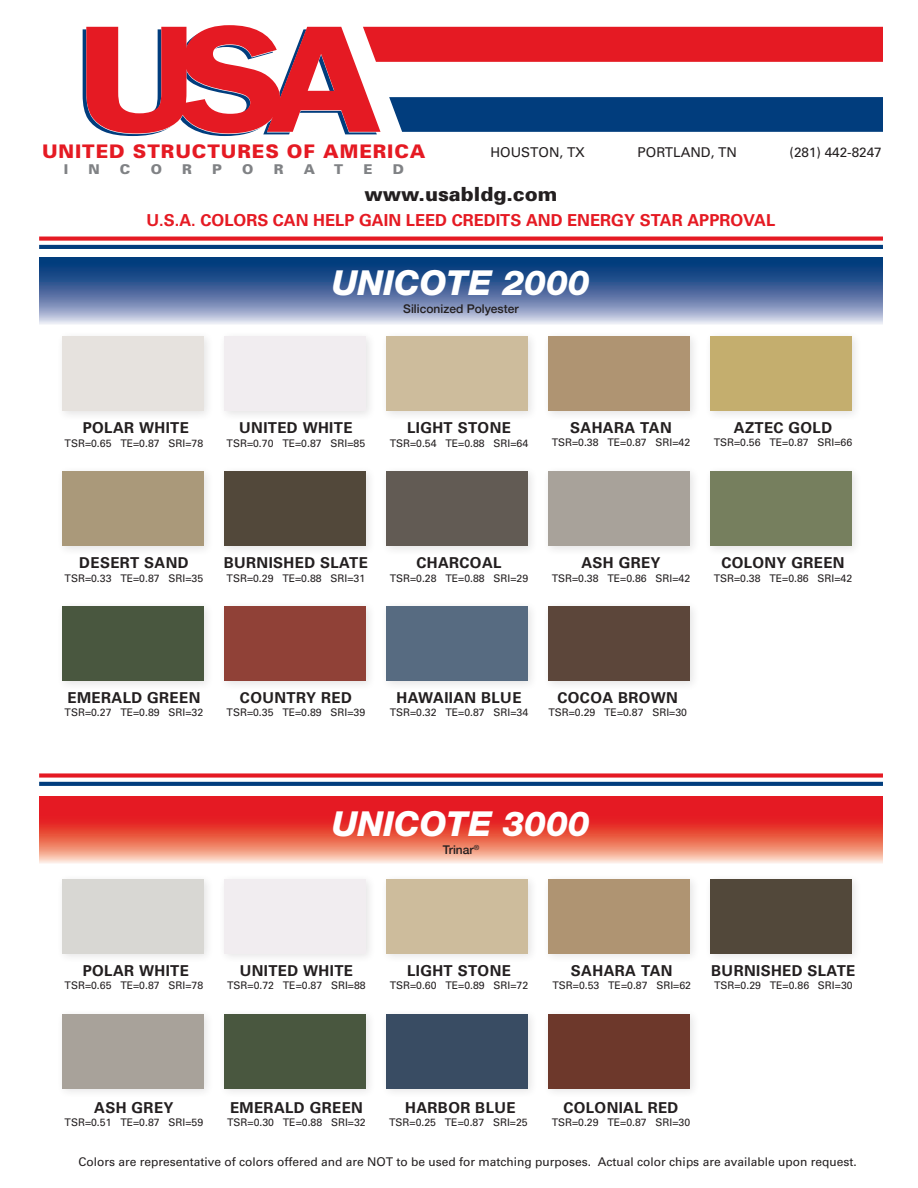
<style>
.page{position:relative;width:918px;height:1188px;background:#fff}
.page>*{position:absolute;margin:0;border:0;box-sizing:border-box;transform-origin:0 0}
.t1{font:italic 800 34.5px "Helvetica Neue";color:#fff}
.t2{font:900 19.5px "Univers";color:#231f20}
.t3{font:900 18.75px "Univers";letter-spacing:.05em;color:#e51a23}
.t4{font:700 16.5px "Univers";color:#e51a23}
.t5{font:700 15px "Univers";letter-spacing:.025em;color:#231f20}
.t6{font:13.5px "Univers";color:#231f20}
.t7{font:900 13.5px "Univers";color:#808285}
.t8{font:12px "Univers";color:#231f20}
.t9{font:500 12px "Helvetica Neue";color:#231f20}
.t10{font:10.5px "Univers";color:#231f20}
</style>
<div class="page">
<svg style="left:39px;top:237px;width:844px;height:4px;background:#e72e36"></svg>
<div style="left:39px;top:773px;width:844px;height:5px;background:#e51a23"></div>
<hr style="left:39px;top:245px;width:844px;height:4px;background:#013d7d">
<svg style="left:39px;top:782px;width:844px;height:4px;background:#05407f"></svg>
<svg style="left:39px;top:796px;width:844px;height:68px;background:#eb584f"></svg>
<svg style="left:39px;top:258px;width:844px;height:66px;background:#5675a6"></svg>
<svg style="left:83px;top:25px;width:800px;height:111px"></svg>
<div style="left:218px;top:331px;width:159px;height:90px;background:#f9f9f9"></div>
<div style="left:225px;top:337px;width:141px;height:74px;background:#f1edf0"></div>
<div style="left:56px;top:331px;width:159px;height:90px;background:#231f20;opacity:.12"></div>
<div style="left:63px;top:337px;width:141px;height:74px;background:#e6e2de"></div>
<div style="left:380px;top:331px;width:159px;height:90px;background:#231f20;opacity:.12"></div>
<div style="left:387px;top:337px;width:141px;height:74px;background:#cdbc9c"></div>
<div style="left:542px;top:331px;width:159px;height:90px;background:#231f20;opacity:.12"></div>
<div style="left:549px;top:337px;width:141px;height:74px;background:#af9472"></div>
<div style="left:704px;top:331px;width:159px;height:90px;background:#231f20;opacity:.12"></div>
<div style="left:711px;top:337px;width:141px;height:74px;background:#c4ae6e"></div>
<div style="left:56px;top:466px;width:159px;height:90px;background:#231f20;opacity:.12"></div>
<div style="left:63px;top:472px;width:141px;height:74px;background:#aa997a"></div>
<div style="left:218px;top:466px;width:159px;height:90px;background:#231f20;opacity:.12"></div>
<div style="left:225px;top:472px;width:141px;height:74px;background:#52483a"></div>
<div style="left:380px;top:466px;width:159px;height:90px;background:#231f20;opacity:.12"></div>
<div style="left:387px;top:472px;width:141px;height:74px;background:#625b54"></div>
<div style="left:542px;top:466px;width:159px;height:90px;background:#231f20;opacity:.12"></div>
<div style="left:549px;top:472px;width:141px;height:74px;background:#a8a29a"></div>
<div style="left:704px;top:466px;width:159px;height:90px;background:#231f20;opacity:.12"></div>
<div style="left:711px;top:472px;width:141px;height:74px;background:#767f5e"></div>
<div style="left:56px;top:601px;width:159px;height:90px;background:#231f20;opacity:.12"></div>
<div style="left:63px;top:607px;width:141px;height:74px;background:#49573f"></div>
<div style="left:218px;top:601px;width:159px;height:90px;background:#231f20;opacity:.12"></div>
<div style="left:225px;top:607px;width:141px;height:74px;background:#904137"></div>
<div style="left:380px;top:601px;width:159px;height:90px;background:#231f20;opacity:.12"></div>
<div style="left:387px;top:607px;width:141px;height:74px;background:#576b81"></div>
<div style="left:542px;top:601px;width:159px;height:90px;background:#231f20;opacity:.12"></div>
<div style="left:549px;top:607px;width:141px;height:74px;background:#5c463a"></div>
<div style="left:56px;top:873px;width:159px;height:91px;background:#231f20;opacity:.12"></div>
<div style="left:63px;top:880px;width:141px;height:74px;background:#d8d7d3"></div>
<div style="left:56px;top:1008px;width:159px;height:91px;background:#231f20;opacity:.12"></div>
<div style="left:63px;top:1015px;width:141px;height:74px;background:#a8a29a"></div>
<div style="left:218px;top:873px;width:159px;height:91px;background:#231f20;opacity:.12"></div>
<div style="left:225px;top:880px;width:141px;height:74px;background:#f1edf0"></div>
<div style="left:218px;top:1008px;width:159px;height:91px;background:#231f20;opacity:.12"></div>
<div style="left:225px;top:1015px;width:141px;height:74px;background:#49573f"></div>
<div style="left:380px;top:873px;width:159px;height:91px;background:#231f20;opacity:.12"></div>
<div style="left:387px;top:880px;width:141px;height:74px;background:#cdbc9c"></div>
<div style="left:380px;top:1008px;width:159px;height:91px;background:#231f20;opacity:.12"></div>
<div style="left:387px;top:1015px;width:141px;height:74px;background:#394c63"></div>
<div style="left:542px;top:873px;width:159px;height:91px;background:#231f20;opacity:.12"></div>
<div style="left:549px;top:880px;width:141px;height:74px;background:#af9472"></div>
<div style="left:542px;top:1008px;width:159px;height:91px;background:#231f20;opacity:.12"></div>
<div style="left:549px;top:1015px;width:141px;height:74px;background:#6d382b"></div>
<div style="left:704px;top:873px;width:159px;height:91px;background:#231f20;opacity:.12"></div>
<div style="left:711px;top:880px;width:141px;height:74px;background:#52483a"></div>
<h3 class="t3" style="left:42px;top:140px;width:385px">UNITED STRUCTURES OF AMERICA</h3>
<p class="t7" style="left:64px;top:161px;width:6px">I</p>
<p class="t7" style="left:88px;top:161px;width:13px">N</p>
<p class="t7" style="left:120px;top:161px;width:12px">C</p>
<p class="t7" style="left:151px;top:161px;width:13px">O</p>
<p class="t7" style="left:182px;top:161px;width:11px">R</p>
<p class="t7" style="left:212px;top:161px;width:11px">P</p>
<p class="t7" style="left:242px;top:161px;width:13px">O</p>
<p class="t7" style="left:274px;top:161px;width:11px">R</p>
<p class="t7" style="left:304px;top:161px;width:13px">A</p>
<p class="t7" style="left:334px;top:161px;width:11px">T</p>
<p class="t7" style="left:363px;top:161px;width:11px">E</p>
<p class="t7" style="left:393px;top:161px;width:13px">D</p>
<p class="t6" style="left:491px;top:144px;width:96px">HOUSTON, TX</p>
<p class="t6" style="left:638px;top:144px;width:101px">PORTLAND, TN</p>
<p class="t6" style="left:790px;top:144px;width:94px">(281) 442-8247</p>
<h2 class="t2" style="left:364px;top:182px;width:194px">www.usabldg.com</h2>
<h3 class="t4" style="left:146px;top:210px;width:630px">U.S.A. COLORS CAN HELP GAIN LEED CREDITS AND ENERGY STAR APPROVAL</h3>
<h1 class="t1" style="left:332px;top:262px;width:259px">UNICOTE 2000</h1>
<p class="t9" style="left:403px;top:299px;width:117px">Siliconized Polyester</p>
<h3 class="t5" style="left:83px;top:419px;width:108px">POLAR WHITE</h3>
<p class="t10" style="left:65px;top:437px;width:140px">TSR=0.65 TE=0.87 SRI=78</p>
<h3 class="t5" style="left:239px;top:419px;width:115px">UNITED WHITE</h3>
<p class="t10" style="left:227px;top:437px;width:140px">TSR=0.70 TE=0.87 SRI=85</p>
<h3 class="t5" style="left:407px;top:419px;width:105px">LIGHT STONE</h3>
<p class="t10" style="left:390px;top:437px;width:140px">TSR=0.54 TE=0.88 SRI=64</p>
<h3 class="t5" style="left:570px;top:419px;width:103px">SAHARA TAN</h3>
<p class="t10" style="left:552px;top:437px;width:140px">TSR=0.38 TE=0.87 SRI=42</p>
<h3 class="t5" style="left:734px;top:419px;width:100px">AZTEC GOLD</h3>
<p class="t10" style="left:714px;top:437px;width:140px">TSR=0.56 TE=0.87 SRI=66</p>
<h3 class="t5" style="left:79px;top:554px;width:111px">DESERT SAND</h3>
<p class="t10" style="left:65px;top:572px;width:140px">TSR=0.33 TE=0.87 SRI=35</p>
<h3 class="t5" style="left:224px;top:554px;width:146px">BURNISHED SLATE</h3>
<p class="t10" style="left:227px;top:572px;width:140px">TSR=0.29 TE=0.88 SRI=31</p>
<h3 class="t5" style="left:416px;top:554px;width:87px">CHARCOAL</h3>
<p class="t10" style="left:390px;top:572px;width:140px">TSR=0.28 TE=0.88 SRI=29</p>
<h3 class="t5" style="left:581px;top:554px;width:81px">ASH GREY</h3>
<p class="t10" style="left:552px;top:572px;width:140px">TSR=0.38 TE=0.86 SRI=42</p>
<h3 class="t5" style="left:721px;top:554px;width:125px">COLONY GREEN</h3>
<p class="t10" style="left:714px;top:572px;width:140px">TSR=0.38 TE=0.86 SRI=42</p>
<h3 class="t5" style="left:68px;top:689px;width:134px">EMERALD GREEN</h3>
<p class="t10" style="left:65px;top:706px;width:140px">TSR=0.27 TE=0.89 SRI=32</p>
<h3 class="t5" style="left:240px;top:689px;width:113px">COUNTRY RED</h3>
<p class="t10" style="left:227px;top:706px;width:140px">TSR=0.35 TE=0.89 SRI=39</p>
<h3 class="t5" style="left:396px;top:689px;width:127px">HAWAIIAN BLUE</h3>
<p class="t10" style="left:390px;top:706px;width:140px">TSR=0.32 TE=0.87 SRI=34</p>
<h3 class="t5" style="left:558px;top:689px;width:122px">COCOA BROWN</h3>
<p class="t10" style="left:548px;top:706px;width:140px">TSR=0.29 TE=0.87 SRI=30</p>
<h1 class="t1" style="left:332px;top:803px;width:259px">UNICOTE 3000</h1>
<p class="t9" style="left:443px;top:840px;width:38px">Trinar<sup>®</sup></p>
<h3 class="t5" style="left:83px;top:962px;width:108px">POLAR WHITE</h3>
<p class="t10" style="left:65px;top:979px;width:140px">TSR=0.65 TE=0.87 SRI=78</p>
<h3 class="t5" style="left:240px;top:962px;width:115px">UNITED WHITE</h3>
<p class="t10" style="left:227px;top:979px;width:140px">TSR=0.72 TE=0.87 SRI=88</p>
<h3 class="t5" style="left:407px;top:962px;width:105px">LIGHT STONE</h3>
<p class="t10" style="left:390px;top:979px;width:140px">TSR=0.60 TE=0.89 SRI=72</p>
<h3 class="t5" style="left:571px;top:962px;width:103px">SAHARA TAN</h3>
<p class="t10" style="left:552px;top:979px;width:140px">TSR=0.53 TE=0.87 SRI=62</p>
<h3 class="t5" style="left:711px;top:962px;width:146px">BURNISHED SLATE</h3>
<p class="t10" style="left:714px;top:979px;width:140px">TSR=0.29 TE=0.86 SRI=30</p>
<h3 class="t5" style="left:94px;top:1099px;width:81px">ASH GREY</h3>
<p class="t10" style="left:65px;top:1116px;width:140px">TSR=0.51 TE=0.87 SRI=59</p>
<h3 class="t5" style="left:230px;top:1099px;width:134px">EMERALD GREEN</h3>
<p class="t10" style="left:227px;top:1116px;width:140px">TSR=0.30 TE=0.88 SRI=32</p>
<h3 class="t5" style="left:564px;top:1099px;width:116px">COLONIAL RED</h3>
<p class="t10" style="left:552px;top:1116px;width:140px">TSR=0.29 TE=0.87 SRI=30</p>
<p class="t8" style="left:79px;top:1154px;width:780px">Colors are representative of colors offered and are NOT to be used for matching purposes. Actual color chips are available upon request.</p>
<h3 class="t5" style="left:405px;top:1099px;width:112px">HARBOR BLUE</h3>
<p class="t10" style="left:389px;top:1116px;width:140px">TSR=0.25 TE=0.87 SRI=25</p>
</div>
